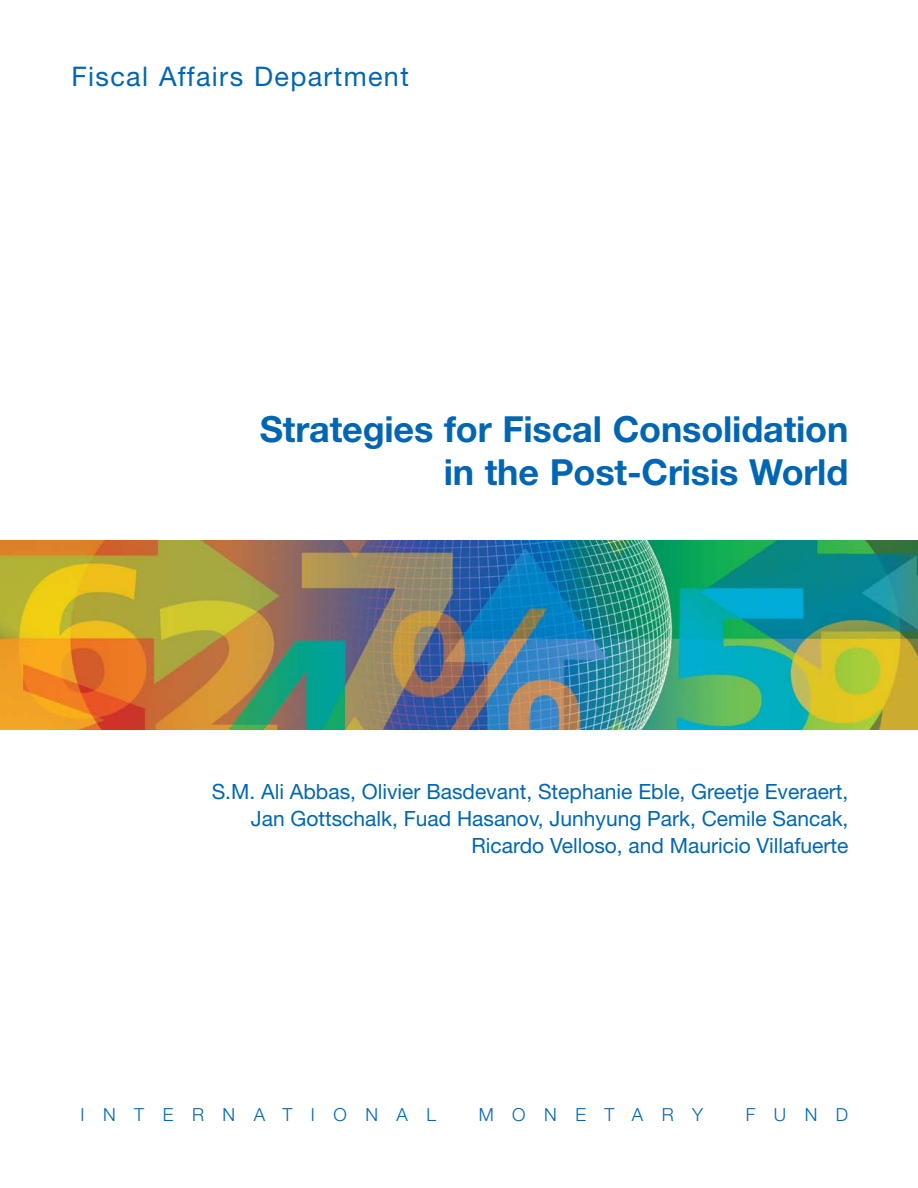
<style>
.page{position:relative;width:918px;height:1188px;background:#fff}
.page>*{position:absolute;margin:0;border:0;box-sizing:border-box;transform-origin:0 0}
.t1{font:700 36px/43.2px "Helvetica Neue";letter-spacing:-.005em;color:#0066b3;text-align:right}
.t2{font:27px "Helvetica Neue";letter-spacing:.05em;color:#0066b3}
.t3{font:21px/27px "Helvetica Neue";color:#0066b3;text-align:right}
.t4{font:300 18px "Helvetica Neue";letter-spacing:1.03em;color:#0066b3}
</style>
<div class="page">
<img style="left:1px;top:540px;width:917px;height:189px">
<hr style="left:0;top:0;width:1px;height:1188px;background:#00b3bc">
<p class="t2" style="left:71px;top:61px;width:339px">Fiscal Affairs Department</p>
<h1 class="t1" style="left:260px;top:407px;width:590px">Strategies for Fiscal Consolidation in the Post-Crisis World</h1>
<p class="t3" style="left:212px;top:778px;width:638px">S.M. Ali Abbas, Olivier Basdevant, Stephanie Eble, Greetje Everaert,<br>Jan Gottschalk, Fuad Hasanov, Junhyung Park, Cemile Sancak,<br>Ricardo Velloso, and Mauricio Villafuerte</p>
<p class="t4" style="left:80px;top:1104px;width:357px">INTERNATI ONAL</p>
<p class="t4" style="left:479px;top:1104px;width:226px">MONETARY</p>
<p class="t4" style="left:746px;top:1104px;width:104px">FUND</p>
</div>
